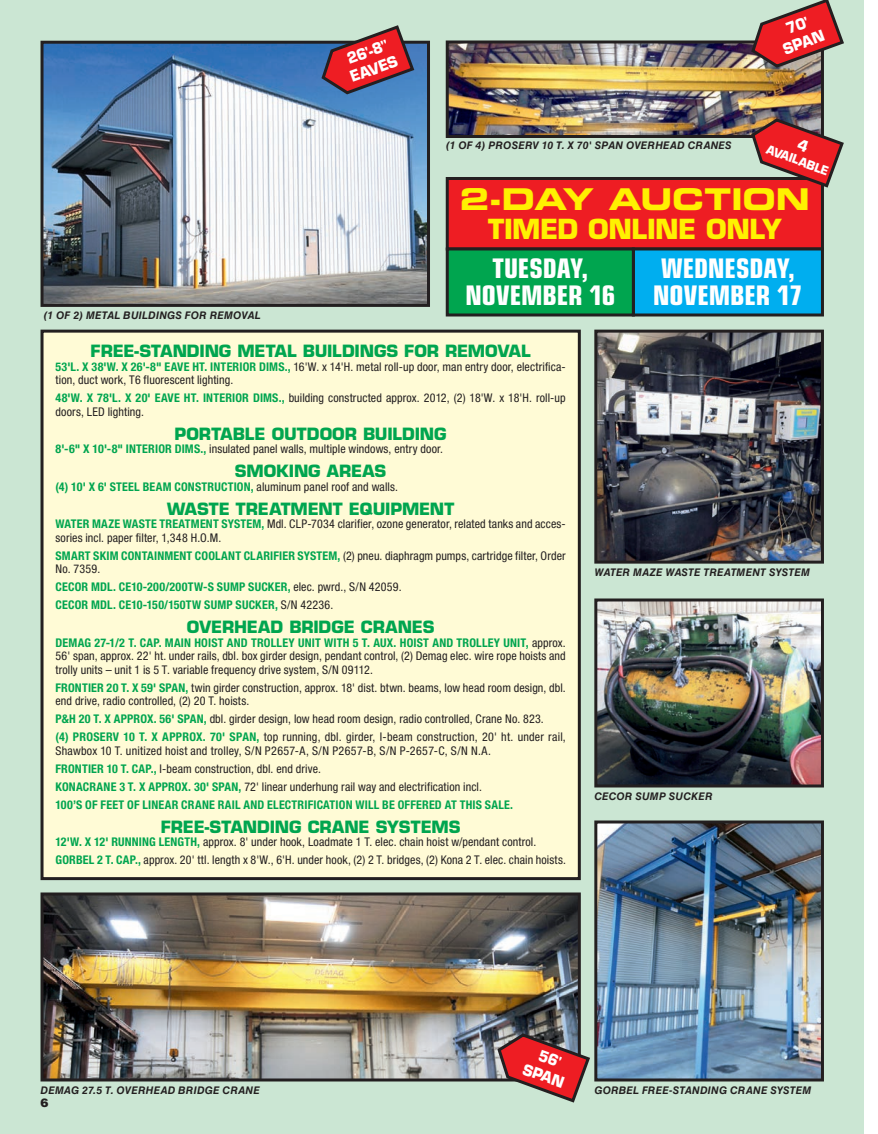
<style>
.page{position:relative;width:878px;height:1134px;background:#cbe6d3}
.page>*{position:absolute;margin:0;border:0;box-sizing:border-box;transform-origin:0 0}
.t1{font:30px "Eurostile Bold Extended Two";letter-spacing:-.01em;color:#fff101}
.t2{font:700 condensed 27px/27px "Eurostile";letter-spacing:-.005em;color:#fff;text-align:center}
.t3{font:700 27px "Eurostile";letter-spacing:-.02em;color:#fff101}
.INV-HEAD{font:700 16.5px "Eurostile";letter-spacing:-.005em;color:#00a54f}
.FLAG-TYPE{font:700 15px "Eurostile";color:#fff;scale:.95 1}
.INV-BODY{font:condensed 12px/13.5px "Helvetica Neue LT Std";letter-spacing:.01em;color:#231f20}
.INV-BODY-2{font:700 condensed 12px "Helvetica Neue LT Std";letter-spacing:.015em;color:#00a54f}
.FLAG-TYPE-2{font:700 12px "Eurostile";color:#fff;scale:.95 1}
.t4{font:900 12px "Helvetica";color:#231f20}
.t5{font:italic 700 10.5px "Helvetica LT Std";letter-spacing:.02em;color:#231f20}
.s1{font-weight:700;color:#00a54f}
.s2{font-weight:400;color:#231f20}
</style>
<div class="page">
<div style="left:864px;top:0;width:14px;height:1134px;background:#fff"></div>
<img style="left:44px;top:45px;width:382px;height:258px">
<div style="left:40px;top:41px;width:390px;height:266px;border:3px solid #231f20"></div>
<img style="left:598px;top:334px;width:222px;height:226px">
<div style="left:594px;top:330px;width:230px;height:234px;border:3px solid #231f20"></div>
<img style="left:44px;top:896px;width:532px;height:182px">
<div style="left:40px;top:892px;width:540px;height:190px;border:3px solid #231f20"></div>
<img style="left:598px;top:602px;width:222px;height:182px">
<div style="left:594px;top:598px;width:230px;height:190px;border:3px solid #231f20"></div>
<img style="left:598px;top:824px;width:222px;height:254px">
<div style="left:594px;top:820px;width:230px;height:262px;border:3px solid #231f20"></div>
<div style="left:42px;top:331px;width:537px;height:548px;background:#fffbd6"></div>
<div style="left:40px;top:330px;width:540px;height:550px;border:3px solid #231f20"></div>
<div style="left:447px;top:178px;width:375px;height:71px;background:#ee1d23"></div>
<div style="left:446px;top:177px;width:378px;height:73px;border:3px solid #231f20"></div>
<div style="left:633px;top:249px;width:189px;height:66px;background:#00aeef"></div>
<div style="left:632px;top:248px;width:192px;height:68px;border:3px solid #231f20"></div>
<div style="left:447px;top:249px;width:186px;height:66px;background:#00a54f"></div>
<div style="left:446px;top:248px;width:188px;height:68px;border:3px solid #231f20"></div>
<img style="left:450px;top:44px;width:370px;height:90px">
<div style="left:446px;top:40px;width:378px;height:98px;border:3px solid #231f20"></div>
<svg style="left:320px;top:25px;width:96px;height:71px"></svg>
<svg style="left:749px;top:0;width:95px;height:69px"></svg>
<svg style="left:749px;top:116px;width:95px;height:74px"></svg>
<svg style="left:495px;top:1031px;width:95px;height:72px"></svg>
<p class="t5" style="left:43px;top:309px;width:219px">(1 OF 2) METAL BUILDINGS FOR REMOVAL</p>
<p class="FLAG-TYPE" style="left:344px;top:51px;width:47px;rotate:-20deg">26'-8"</p>
<p class="FLAG-TYPE" style="left:347px;top:69px;width:54px;rotate:-20deg">EAVES</p>
<p class="FLAG-TYPE" style="left:780px;top:41px;width:47px;rotate:-20deg">SPAN</p>
<p class="t5" style="left:446px;top:139px;width:287px">(1 OF 4) PROSERV 10 T. X 70' SPAN OVERHEAD CRANES</p>
<p class="FLAG-TYPE-2" style="left:769px;top:142px;width:70px;rotate:20deg">AVAILABLE</p>
<p class="t1" style="left:460px;top:178px;width:351px">2-DAY AUCTION</p>
<p class="t3" style="left:488px;top:212px;width:295px">TIMED ONLINE ONLY</p>
<p class="t2" style="left:652px;top:255px;width:152px">WEDNESDAY,<br>NOVEMBER 17</p>
<p class="t2" style="left:465px;top:255px;width:152px">TUESDAY,<br>NOVEMBER 16</p>
<p class="INV-HEAD" style="left:91px;top:341px;width:441px">FREE-STANDING METAL BUILDINGS FOR REMOVAL</p>
<p class="INV-BODY" style="left:56px;top:359px;width:512px"><span class="s1">53'L. X 38'W. X 26'-8" EAVE HT. INTERIOR DIMS.,</span> 16'W. x 14'H. metal roll-up door, man entry door, electrifica&shy;tion, duct work, T6 fluorescent lighting.</p>
<p class="INV-BODY" style="left:56px;top:391px;width:511px"><span class="s1">48'W. X 78'L. X 20' EAVE HT. INTERIOR DIMS.,</span> building constructed approx. 2012, (2) 18'W. x 18'H. roll-up doors, LED lighting.</p>
<p class="INV-HEAD" style="left:174px;top:423px;width:274px">PORTABLE OUTDOOR BUILDING</p>
<p class="INV-BODY" style="left:56px;top:442px;width:389px"><span class="s1">8'-6" X 10'-8" INTERIOR DIMS.,</span> insulated panel walls, multiple windows, entry door.</p>
<p class="INV-HEAD" style="left:235px;top:461px;width:153px">SMOKING AREAS</p>
<p class="INV-BODY-2" style="left:56px;top:479px;width:344px">(4) 10' X 6' STEEL BEAM CONSTRUCTION, <span class="s2">aluminum panel roof and walls.</span></p>
<p class="INV-HEAD" style="left:167px;top:498px;width:288px">WASTE TREATMENT EQUIPMENT</p>
<p class="INV-BODY" style="left:56px;top:517px;width:512px"><span class="s1">WATER MAZE WASTE TREATMENT SYSTEM,</span> Mdl. CLP-7034 clarifier, ozone generator, related tanks and acces&shy;sories incl. paper filter, 1,348 H.O.M.</p>
<p class="INV-BODY" style="left:56px;top:548px;width:511px"><span class="s1">SMART SKIM CONTAINMENT COOLANT CLARIFIER SYSTEM,</span> (2) pneu. diaphragm pumps, cartridge filter, Order<br>No. 7359.</p>
<p class="INV-BODY-2" style="left:56px;top:579px;width:347px">CECOR MDL. CE10-200/200TW-S SUMP SUCKER, <span class="s2">elec. pwrd., S/N 42059.</span></p>
<p class="INV-BODY-2" style="left:56px;top:597px;width:279px">CECOR MDL. CE10-150/150TW SUMP SUCKER, <span class="s2">S/N 42236.</span></p>
<p class="INV-HEAD" style="left:187px;top:617px;width:249px">OVERHEAD BRIDGE CRANES</p>
<p class="INV-BODY" style="left:56px;top:635px;width:512px;text-align:justify"><span class="s1">DEMAG 27-1/2 T. CAP. MAIN HOIST AND TROLLEY UNIT WITH 5 T. AUX. HOIST AND TROLLEY UNIT,</span> approx.<br>56' span, approx. 22' ht. under rails, dbl. box girder design, pendant control, (2) Demag elec. wire rope hoists and trolly units – unit 1 is 5 T. variable frequency drive system, S/N 09112.</p>
<p class="INV-BODY" style="left:56px;top:680px;width:512px"><span class="s1">FRONTIER 20 T. X 59' SPAN,</span> twin girder construction, approx. 18' dist. btwn. beams, low head room design, dbl. end drive, radio controlled, (2) 20 T. hoists.</p>
<p class="INV-BODY" style="left:56px;top:712px;width:490px"><span class="s1">P&amp;H 20 T. X APPROX. 56' SPAN,</span> dbl. girder design, low head room design, radio controlled, Crane No. 823.</p>
<p class="INV-BODY" style="left:56px;top:730px;width:511px"><span class="s1">(4) PROSERV 10 T. X APPROX. 70' SPAN,</span> top running, dbl. girder, I-beam construction, 20' ht. under rail,<br>Shawbox 10 T. unitized hoist and trolley, S/N P2657-A, S/N P2657-B, S/N P-2657-C, S/N N.A.</p>
<p class="INV-BODY" style="left:56px;top:761px;width:267px"><span class="s1">FRONTIER 10 T. CAP.,</span> I-beam construction, dbl. end drive.</p>
<p class="INV-BODY" style="left:56px;top:779px;width:428px"><span class="s1">KONACRANE 3 T. X APPROX. 30' SPAN,</span> 72' linear underhung rail way and electrification incl.</p>
<p class="INV-BODY-2" style="left:56px;top:797px;width:459px">100’S OF FEET OF LINEAR CRANE RAIL AND ELECTRIFICATION WILL BE OFFERED AT THIS SALE.</p>
<p class="INV-HEAD" style="left:161px;top:816px;width:301px">FREE-STANDING CRANE SYSTEMS</p>
<p class="INV-BODY" style="left:56px;top:835px;width:482px"><span class="s1">12'W. X 12' RUNNING LENGTH,</span> approx. 8' under hook, Loadmate 1 T. elec. chain hoist w/pendant control.</p>
<p class="INV-BODY" style="left:56px;top:853px;width:512px"><span class="s1">GORBEL 2 T. CAP.,</span> approx. 20' ttl. length x 8'W., 6'H. under hook, (2) 2 T. bridges, (2) Kona 2 T. elec. chain hoists.</p>
<p class="t5" style="left:594px;top:566px;width:217px">WATER MAZE WASTE TREATMENT SYSTEM</p>
<p class="t5" style="left:594px;top:789px;width:120px">CECOR SUMP SUCKER</p>
<p class="t5" style="left:40px;top:1083px;width:221px">DEMAG 27.5 T. OVERHEAD BRIDGE CRANE</p>
<p class="t4" style="left:40px;top:1094px;width:10px">6</p>
<p class="FLAG-TYPE" style="left:526px;top:1060px;width:47px;rotate:20deg">SPAN</p>
<p class="t5" style="left:594px;top:1083px;width:218px">GORBEL FREE-STANDING CRANE SYSTEM</p>
</div>
